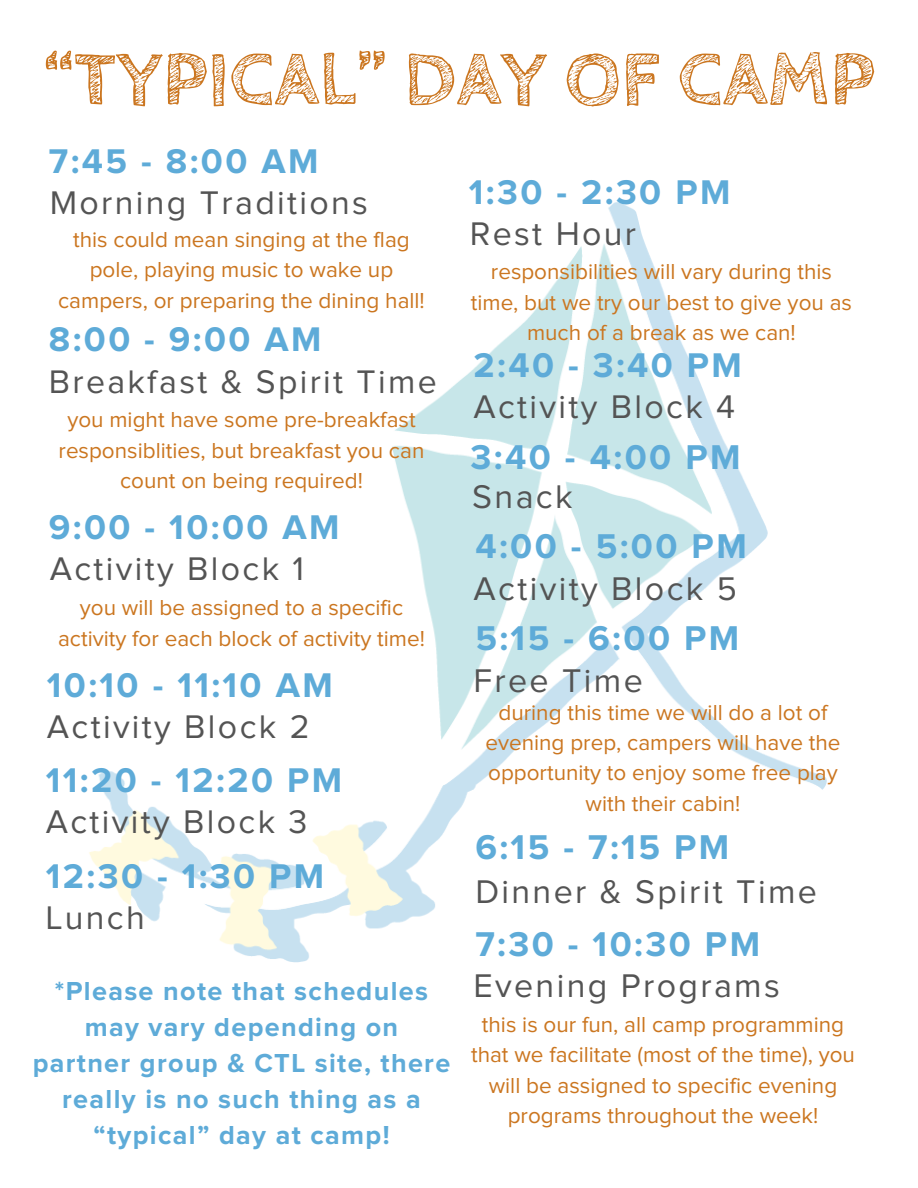
<style>
.page{position:relative;width:918px;height:1188px;background:#fff}
.page>*{position:absolute;margin:0;border:0;box-sizing:border-box;transform-origin:0 0}
.t1{font:700 79.2px "Cabin Sketch";color:#cb7620}
.t2{font:700 35.7px "Proxima Nova";color:#5eabd8}
.t3{font:700 35.55px "Proxima Nova";letter-spacing:.07em;color:#5eabd8}
.t4{font:700 35.4px "Proxima Nova";color:#5eabd8}
.t5{font:34.05px "Proxima Nova";letter-spacing:.07em;color:#545454}
.t6{font:33.9px "Proxima Nova";letter-spacing:.07em;color:#545454}
.t7{font:33.75px "Proxima Nova";letter-spacing:.07em;color:#545454}
.t8{font:700 27px/36px "Proxima Nova";letter-spacing:.05em;color:#5eabd8;text-align:center}
.t9{font:22.5px/30.3px "Proxima Nova";color:#cb7620;text-align:center}
</style>
<div class="page">
<img style="left:89px;top:202px;width:737px;height:760px">
<h1 class="t1" style="left:44px;top:35px;width:833px">“TYPICAL” DAY OF CAMP</h1>
<h2 class="t3" style="left:49px;top:144px;width:271px">7:45 - 8:00 AM</h2>
<h3 class="t6" style="left:50px;top:187px;width:320px">Morning Traditions</h3>
<h4 class="t9" style="left:58px;top:225px;width:368px">this could mean singing at the flag pole, playing music to wake up campers, or preparing the dining hall!</h4>
<h3 class="t4" style="left:49px;top:323px;width:274px">8:00 - 9:00 AM</h3>
<h2 class="t7" style="left:49px;top:366px;width:389px">Breakfast &amp; Spirit Time</h2>
<h3 class="t9" style="left:59px;top:406px;width:367px">you might have some pre-breakfast responsiblities, but breakfast you can count on being required!</h3>
<h3 class="t3" style="left:49px;top:511px;width:292px">9:00 - 10:00 AM</h3>
<p class="t6" style="left:50px;top:554px;width:256px">Activity Block 1</p>
<h2 class="t9" style="left:58px;top:593px;width:368px">you will be assigned to a specific activity for each block of activity time!</h2>
<p class="t3" style="left:47px;top:669px;width:287px">10:10 - 11:10 AM</p>
<p class="t6" style="left:47px;top:711px;width:264px">Activity Block 2</p>
<h2 class="t3" style="left:46px;top:764px;width:298px">11:20 - 12:20 PM</h2>
<h3 class="t6" style="left:46px;top:806px;width:263px">Activity Block 3</h3>
<h2 class="t3" style="left:46px;top:860px;width:280px">12:30 - 1:30 PM</h2>
<h3 class="t6" style="left:46px;top:903px;width:101px">Lunch</h3>
<h2 class="t8" style="left:33px;top:974px;width:419px">*Please note that schedules may vary depending on partner group &amp; CTL site, there really is no such thing as a “typical” day at camp!</h2>
<h2 class="t3" style="left:469px;top:176px;width:263px">1:30 - 2:30 PM</h2>
<h3 class="t6" style="left:470px;top:218px;width:168px">Rest Hour</h3>
<h3 class="t9" style="left:471px;top:258px;width:383px">responsibilities will vary during this time, but we try our best to give you as much of a break as we can!</h3>
<h2 class="t3" style="left:473px;top:349px;width:270px">2:40 - 3:40 PM</h2>
<p class="t6" style="left:473px;top:391px;width:263px">Activity Block 4</p>
<h3 class="t2" style="left:470px;top:441px;width:272px">3:40 - 4:00 PM</h3>
<h2 class="t5" style="left:472px;top:481px;width:102px">Snack</h2>
<h3 class="t3" style="left:475px;top:530px;width:273px">4:00 - 5:00 PM</h3>
<h2 class="t5" style="left:473px;top:573px;width:265px">Activity Block 5</h2>
<p class="t3" style="left:475px;top:622px;width:266px">5:15 - 6:00 PM</p>
<h2 class="t5" style="left:473px;top:665px;width:171px">Free Time</h2>
<h2 class="t9" style="left:485px;top:698px;width:357px">during this time we will do a lot of evening prep, campers will have the opportunity to enjoy some free play with their cabin!</h2>
<h3 class="t3" style="left:475px;top:831px;width:255px">6:15 - 7:15 PM</h3>
<p class="t5" style="left:475px;top:876px;width:343px">Dinner &amp; Spirit Time</p>
<h2 class="t3" style="left:475px;top:928px;width:286px">7:30 - 10:30 PM</h2>
<h3 class="t5" style="left:473px;top:970px;width:308px">Evening Programs</h3>
<h3 class="t9" style="left:471px;top:1010px;width:385px">this is our fun, all camp programming that we facilitate (most of the time), you will be assigned to specific evening programs throughout the week!</h3>
</div>
